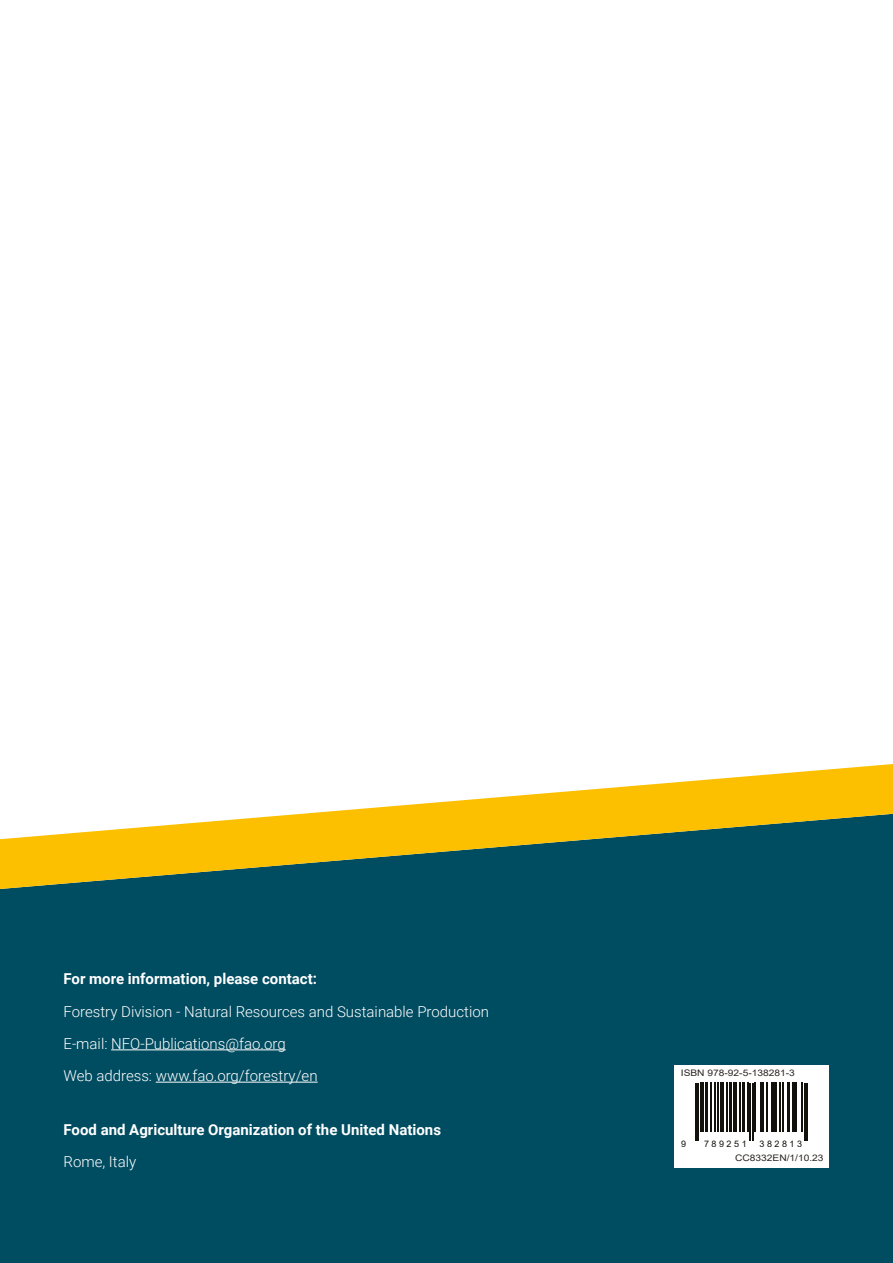
<style>
.page{position:relative;width:893px;height:1263px;background:#fff}
.page>*{position:absolute;margin:0;border:0;box-sizing:border-box;transform-origin:0 0}
.t1{font:300 15px/32.2px "Roboto";color:#fff}
.t2{font:700 15px "Roboto";color:#fff}
.t3{font:9px "Arial";color:#2b2422;scale:1.13 1}
.t4{font:9px "Arial";letter-spacing:.28em;color:#13110c}
</style>
<div class="page">
<div style="left:0;top:889px;width:893px;height:374px;background:#004c61"></div>
<svg style="left:0;top:764px;width:893px;height:125px"></svg>
<hr style="left:111px;top:1049px;width:175px;height:1px;background:#fff">
<hr style="left:156px;top:1082px;width:162px;height:1px;background:#fff">
<div style="left:674px;top:1065px;width:155px;height:102px;background:#fff"></div>
<svg style="left:695px;top:1082px;width:113px;height:59px"></svg>
<hr style="left:695px;top:1083px;width:2px;height:57px;background:#13110c">
<hr style="left:698px;top:1083px;width:1px;height:57px;background:#13110c">
<hr style="left:700px;top:1083px;width:4px;height:49px;background:#13110c">
<hr style="left:705px;top:1083px;width:2px;height:49px;background:#13110c">
<hr style="left:711px;top:1083px;width:1px;height:49px;background:#13110c">
<hr style="left:714px;top:1083px;width:1px;height:49px;background:#13110c">
<hr style="left:718px;top:1083px;width:1px;height:49px;background:#13110c">
<hr style="left:720px;top:1083px;width:4px;height:49px;background:#13110c">
<hr style="left:726px;top:1083px;width:1px;height:49px;background:#13110c">
<hr style="left:730px;top:1083px;width:2px;height:49px;background:#13110c">
<hr style="left:733px;top:1083px;width:4px;height:49px;background:#13110c">
<hr style="left:739px;top:1083px;width:1px;height:49px;background:#13110c">
<hr style="left:743px;top:1083px;width:2px;height:49px;background:#13110c">
<hr style="left:747px;top:1083px;width:1px;height:49px;background:#13110c">
<hr style="left:750px;top:1083px;width:1px;height:57px;background:#13110c">
<hr style="left:752px;top:1083px;width:1px;height:57px;background:#13110c">
<hr style="left:754px;top:1083px;width:2px;height:49px;background:#13110c">
<hr style="left:760px;top:1083px;width:1px;height:49px;background:#13110c">
<hr style="left:763px;top:1083px;width:1px;height:49px;background:#13110c">
<hr style="left:766px;top:1083px;width:1px;height:49px;background:#13110c">
<hr style="left:771px;top:1083px;width:2px;height:49px;background:#13110c">
<hr style="left:774px;top:1083px;width:3px;height:49px;background:#13110c">
<hr style="left:779px;top:1083px;width:1px;height:49px;background:#13110c">
<hr style="left:783px;top:1083px;width:1px;height:49px;background:#13110c">
<hr style="left:787px;top:1083px;width:3px;height:49px;background:#13110c">
<hr style="left:792px;top:1083px;width:3px;height:49px;background:#13110c">
<hr style="left:796px;top:1083px;width:1px;height:49px;background:#13110c">
<hr style="left:802px;top:1083px;width:1px;height:49px;background:#13110c">
<hr style="left:804px;top:1083px;width:1px;height:57px;background:#13110c">
<hr style="left:806px;top:1083px;width:2px;height:57px;background:#13110c">
<p class="t2" style="left:63px;top:968px;width:255px">For more information, please contact:</p>
<p class="t1" style="left:63px;top:994px;width:427px">Forestry Division - Natural Resources and Sustainable Production<br>E-mail: NFO-Publications@fao.org<br>Web address: www.fao.org/forestry/en</p>
<p class="t2" style="left:63px;top:1119px;width:379px">Food and Agriculture Organization of the United Nations</p>
<p class="t1" style="left:63px;top:1145px;width:74px">Rome, Italy</p>
<p class="t3" style="left:735px;top:1152px;width:80px">CC8332EN/1/10.23</p>
<p class="t3" style="left:681px;top:1067px;width:102px">ISBN 978-92-5-138281-3</p>
<p class="t4" style="left:681px;top:1137px;width:7px">9</p>
<p class="t4" style="left:704px;top:1137px;width:44px">789251</p>
<p class="t4" style="left:759px;top:1137px;width:44px">382813</p>
</div>
